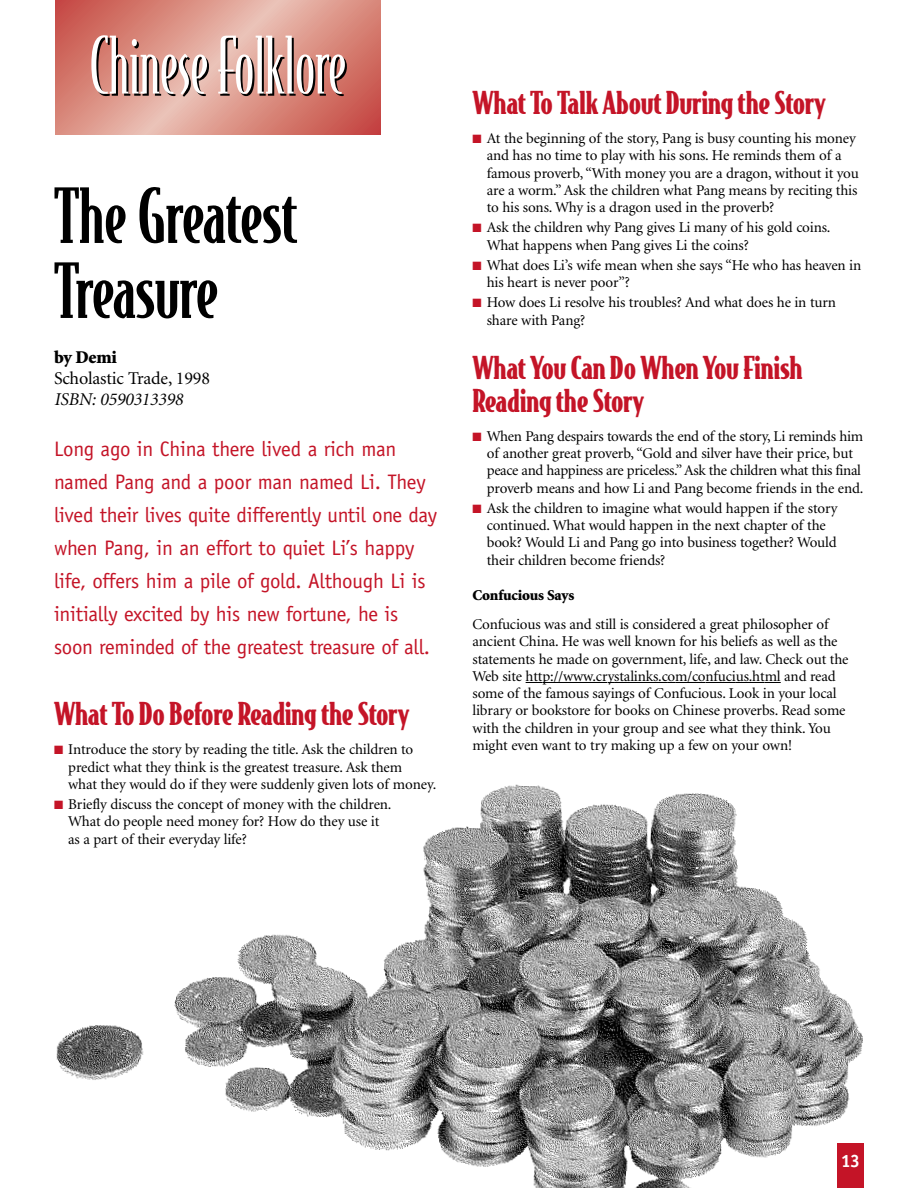
<style>
.page{position:relative;width:918px;height:1188px;background:#fff}
.page>*{position:absolute;margin:0;border:0;box-sizing:border-box;transform-origin:0 0}
.t1{font:75px "Bodega Serif Light Oldstyle";letter-spacing:-.01em;color:#000}
.t2{font:500 72px/75px "Bodega Serif";letter-spacing:-.01em;color:#000}
.t3{font:900 30px/33px "Bodega Serif";letter-spacing:-.01em;color:#c41427}
.t4{font:21px/33px "Officina Sans";letter-spacing:-.015em;color:#c41427}
.t5{font:18px "Minion";letter-spacing:-.01em;color:#000}
.t6{font:italic 18px "Minion";letter-spacing:-.01em;color:#000}
.t7{font:900 18px "Minion";letter-spacing:-.01em;color:#000}
.t8{font:700 18px "Officina Sans";color:#fff}
.t9{font:15px/17.2px "Minion";letter-spacing:-.01em;color:#000}
.t10{font:900 15px "Minion";letter-spacing:-.01em;color:#000}
.s1{color:#c41427}
</style>
<div class="page">
<img style="left:56px;top:784px;width:807px;height:404px">
<svg style="left:526px;top:682px;width:16px;height:1px"></svg>
<hr style="left:542px;top:682px;width:51px;height:1px;background:#000">
<svg style="left:593px;top:682px;width:21px;height:1px"></svg>
<hr style="left:614px;top:682px;width:54px;height:1px;background:#000">
<svg style="left:668px;top:682px;width:37px;height:1px"></svg>
<hr style="left:706px;top:682px;width:30px;height:1px;background:#000">
<svg style="left:736px;top:682px;width:45px;height:1px"></svg>
<div style="left:837px;top:1143px;width:27px;height:45px;background:#c41427"></div>
<svg style="left:56px;top:0;width:325px;height:135px;background:#db9084"></svg>
<h1 class="t1" style="left:91px;top:33px;width:259px">Chinese Folklore</h1>
<h2 class="t2" style="left:54px;top:188px;width:245px">The Greatest<br>Treasure</h2>
<p class="t7" style="left:54px;top:350px;width:64px">by Demi</p>
<p class="t5" style="left:54px;top:371px;width:158px">Scholastic Trade, 1998</p>
<p class="t6" style="left:54px;top:392px;width:130px">ISBN: 0590313398</p>
<p class="t4" style="left:54px;top:434px;width:385px">Long ago in China there lived a rich man named Pang and a poor man named Li. They lived their lives quite differently until one day when Pang, in an effort to quiet Li’s happy life, offers him a pile of gold. Although Li is initially excited by his new fortune, he is soon reminded of the greatest treasure of all.</p>
<h3 class="t3" style="left:54px;top:700px;width:357px">What To Do Before Reading the Story</h3>
<p class="t9" style="left:68px;top:742px;width:370px;text-indent:-14px"><span class="s1">■</span> Introduce the story by reading the title. Ask the children to predict what they think is the greatest treasure. Ask them<br>what they would do if they were suddenly given lots of money.</p>
<p class="t9" style="left:68px;top:797px;width:325px;text-indent:-14px"><span class="s1">■</span> Briefly discuss the concept of money with the children.<br>What do people need money for? How do they use it as a part of their everyday life?</p>
<h3 class="t3" style="left:472px;top:88px;width:355px">What To Talk About During the Story</h3>
<p class="t9" style="left:487px;top:131px;width:374px;text-indent:-14px"><span class="s1">■</span> At the beginning of the story, Pang is busy counting his money and has no time to play with his sons. He reminds them of a famous proverb, “With money you are a dragon, without it you are a worm.” Ask the children what Pang means by reciting this to his sons. Why is a dragon used in the proverb?</p>
<p class="t9" style="left:487px;top:220px;width:345px;text-indent:-14px"><span class="s1">■</span> Ask the children why Pang gives Li many of his gold coins.<br>What happens when Pang gives Li the coins?</p>
<p class="t9" style="left:487px;top:258px;width:376px;text-indent:-14px"><span class="s1">■</span> What does Li’s wife mean when she says “He who has heaven in his heart is never poor”?</p>
<p class="t9" style="left:487px;top:295px;width:351px;text-indent:-14px"><span class="s1">■</span> How does Li resolve his troubles? And what does he in turn share with Pang?</p>
<h3 class="t3" style="left:472px;top:353px;width:332px">What You Can Do When You Finish<br>Reading the Story</h3>
<p class="t9" style="left:487px;top:429px;width:378px;text-indent:-14px"><span class="s1">■</span> When Pang despairs towards the end of the story, Li reminds him of another great proverb, “Gold and silver have their price, but peace and happiness are priceless.” Ask the children what this final proverb means and how Li and Pang become friends in the end.</p>
<p class="t9" style="left:487px;top:501px;width:352px;text-indent:-14px"><span class="s1">■</span> Ask the children to imagine what would happen if the story continued. What would happen in the next chapter of the book? Would Li and Pang go into business together? Would their children become friends?</p>
<p class="t10" style="left:473px;top:589px;width:103px">Confucious Says</p>
<p class="t9" style="left:472px;top:617px;width:378px">Confucious was and still is considered a great philosopher of ancient China. He was well known for his beliefs as well as the statements he made on government, life, and law. Check out the Web site http://www.crystalinks.com/confucius.html and read some of the famous sayings of Confucious. Look in your local library or bookstore for books on Chinese proverbs. Read some with the children in your group and see what they think. You might even want to try making up a few on your own!</p>
<p class="t8" style="left:841px;top:1153px;width:21px">13</p>
</div>
